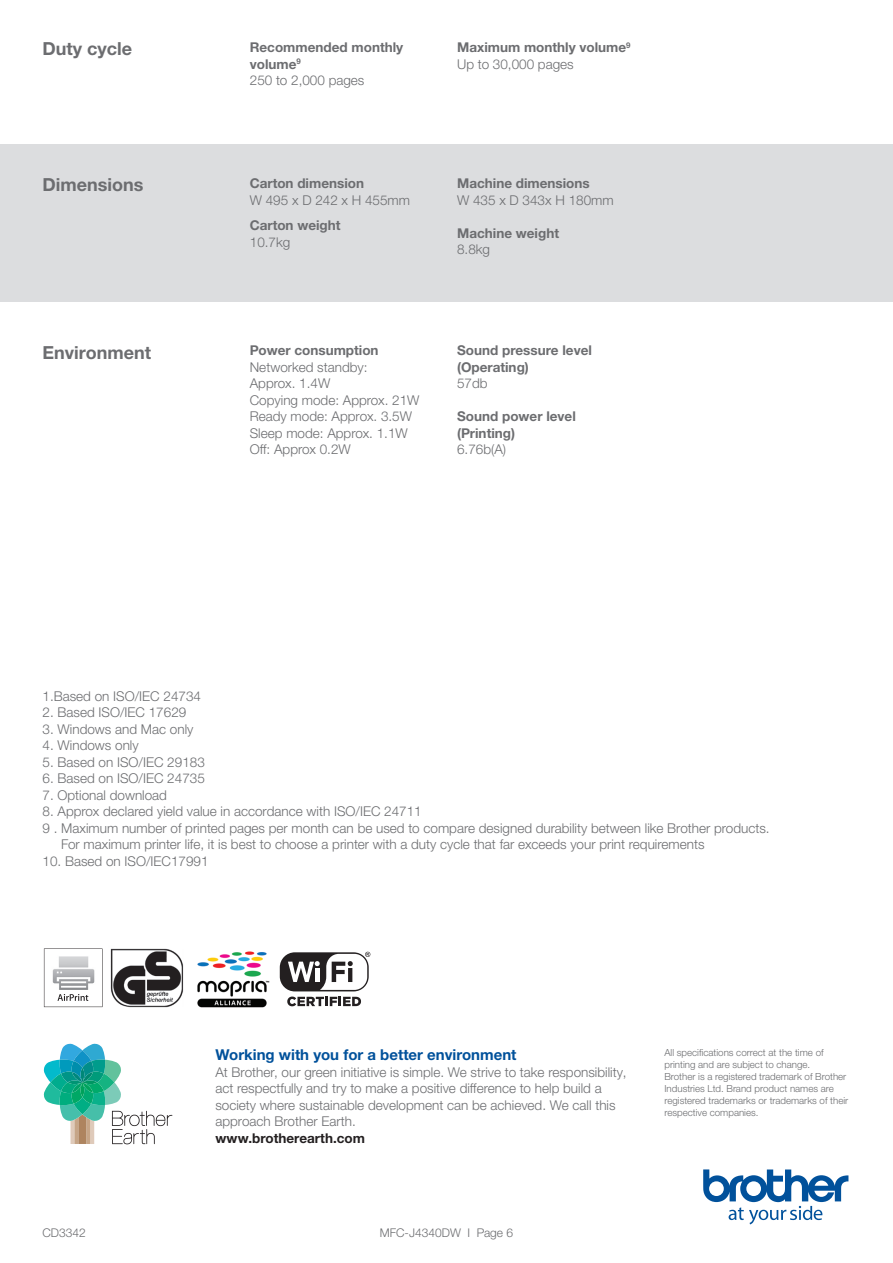
<style>
.page{position:relative;width:893px;height:1263px;background:#fff}
.page>*{position:absolute;margin:0;border:0;box-sizing:border-box;transform-origin:0 0}
.t1{font:700 18px "Helvetica Neue LTW1 G";color:#6c6d70}
.t2{font:700 15px "Helvetica Neue LTW1 G";color:#01519b}
.t3{font:300 13.5px/16.5px "Helvetica Neue LTW1 G";color:#6c6d70}
.t4{font:700 13.5px/16.5px "Helvetica Neue LTW1 G";color:#6c6d70}
.t5{font:700 13.5px "Helvetica Neue LTW1 G";color:#231f20}
.t6{font:300 12px "Helvetica Neue LTW1 G";color:#6c6d70}
.t7{font:300 9.75px/12px "Helvetica Neue LTW1 G";color:#6c6d70}
.s1{font-weight:300}
</style>
<div class="page">
<svg style="left:44px;top:1044px;width:128px;height:100px"></svg>
<svg style="left:44px;top:948px;width:58px;height:59px"></svg>
<img style="left:52px;top:955px;width:43px;height:35px">
<img style="left:110px;top:948px;width:74px;height:60px">
<img style="left:197px;top:951px;width:72px;height:57px">
<div style="left:280px;top:952px;width:89px;height:39px;background:#231f20;border-radius:15px"></div>
<svg style="left:288px;top:952px;width:82px;height:38px"></svg>
<svg style="left:287px;top:996px;width:74px;height:10px"></svg>
<svg style="left:703px;top:1169px;width:145px;height:55px"></svg>
<div style="left:0;top:145px;width:893px;height:157px;background:#dcdddf"></div>
<h1 class="t1" style="left:43px;top:38px;width:91px">Duty cycle</h1>
<p class="t4" style="left:250px;top:39px;width:155px">Recommended monthly volume<sup>9<br></sup><span class="s1">250 to 2,000 pages</span></p>
<p class="t4" style="left:457px;top:39px;width:175px">Maximum monthly volume<sup>9<br></sup><span class="s1">Up to 30,000 pages</span></p>
<h1 class="t1" style="left:43px;top:174px;width:102px">Dimensions</h1>
<p class="t4" style="left:250px;top:175px;width:116px">Carton dimension</p>
<p class="t3" style="left:250px;top:192px;width:162px">W 495 x D 242 x H 455mm</p>
<p class="t4" style="left:250px;top:217px;width:92px">Carton weight</p>
<p class="t3" style="left:250px;top:234px;width:42px">10.7kg</p>
<h1 class="t1" style="left:43px;top:341px;width:110px">Environment</h1>
<p class="t4" style="left:250px;top:342px;width:130px">Power consumption</p>
<p class="t3" style="left:250px;top:359px;width:171px">Networked standby:<br>Approx. 1.4W<br>Copying mode: Approx. 21W<br>Ready mode: Approx. 3.5W<br>Sleep mode: Approx. 1.1W<br>Off: Approx 0.2W</p>
<p class="t4" style="left:457px;top:175px;width:134px">Machine dimensions</p>
<p class="t3" style="left:457px;top:192px;width:158px">W 435 x D 343x H 180mm</p>
<p class="t4" style="left:457px;top:225px;width:103px">Machine weight</p>
<p class="t3" style="left:457px;top:241px;width:35px">8.8kg</p>
<p class="t4" style="left:457px;top:342px;width:136px">Sound pressure level (Operating)</p>
<p class="t3" style="left:457px;top:375px;width:32px">57db</p>
<p class="t4" style="left:457px;top:408px;width:120px">Sound power level (Printing)</p>
<p class="t3" style="left:457px;top:441px;width:51px">6.76b(A)</p>
<p class="t3" style="left:43px;top:688px;width:160px">1.Based on ISO/IEC 24734</p>
<p class="t3" style="left:43px;top:704px;width:145px">2. Based ISO/IEC 17629</p>
<p class="t3" style="left:43px;top:721px;width:152px">3. Windows and Mac only</p>
<p class="t3" style="left:43px;top:737px;width:98px">4. Windows only</p>
<p class="t3" style="left:43px;top:754px;width:164px">5. Based on ISO/IEC 29183</p>
<p class="t3" style="left:43px;top:770px;width:164px">6. Based on ISO/IEC 24735</p>
<p class="t3" style="left:43px;top:787px;width:126px">7. Optional download</p>
<p class="t3" style="left:43px;top:803px;width:381px">8. Approx declared yield value in accordance with ISO/IEC 24711</p>
<p class="t3" style="left:43px;top:820px;width:729px">9 . Maximum number of printed pages per month can be used to compare designed durability between like Brother products.</p>
<p class="t3" style="left:61px;top:836px;width:645px">For maximum printer life, it is best to choose a printer with a duty cycle that far exceeds your print requirements</p>
<p class="t3" style="left:43px;top:853px;width:168px">10. Based on ISO/IEC17991</p>
<p class="t6" style="left:43px;top:1226px;width:45px">CD3342</p>
<p class="t2" style="left:215px;top:1045px;width:303px">Working with you for a better environment</p>
<p class="t3" style="left:215px;top:1063px;width:413px">At Brother, our green initiative is simple. We strive to take responsibility, act respectfully and try to make a positive difference to help build a society where sustainable development can be achieved. We call this approach Brother Earth.</p>
<p class="t5" style="left:215px;top:1129px;width:151px">www.brotherearth.com</p>
<p class="t6" style="left:380px;top:1226px;width:135px">MFC-J4340DW I Page 6</p>
<p class="t7" style="left:664px;top:1047px;width:185px">All specifications correct at the time of printing and are subject to change.<br>Brother is a registered trademark of Brother Industries Ltd. Brand product names are registered trademarks or trademarks of their respective companies.</p>
</div>
